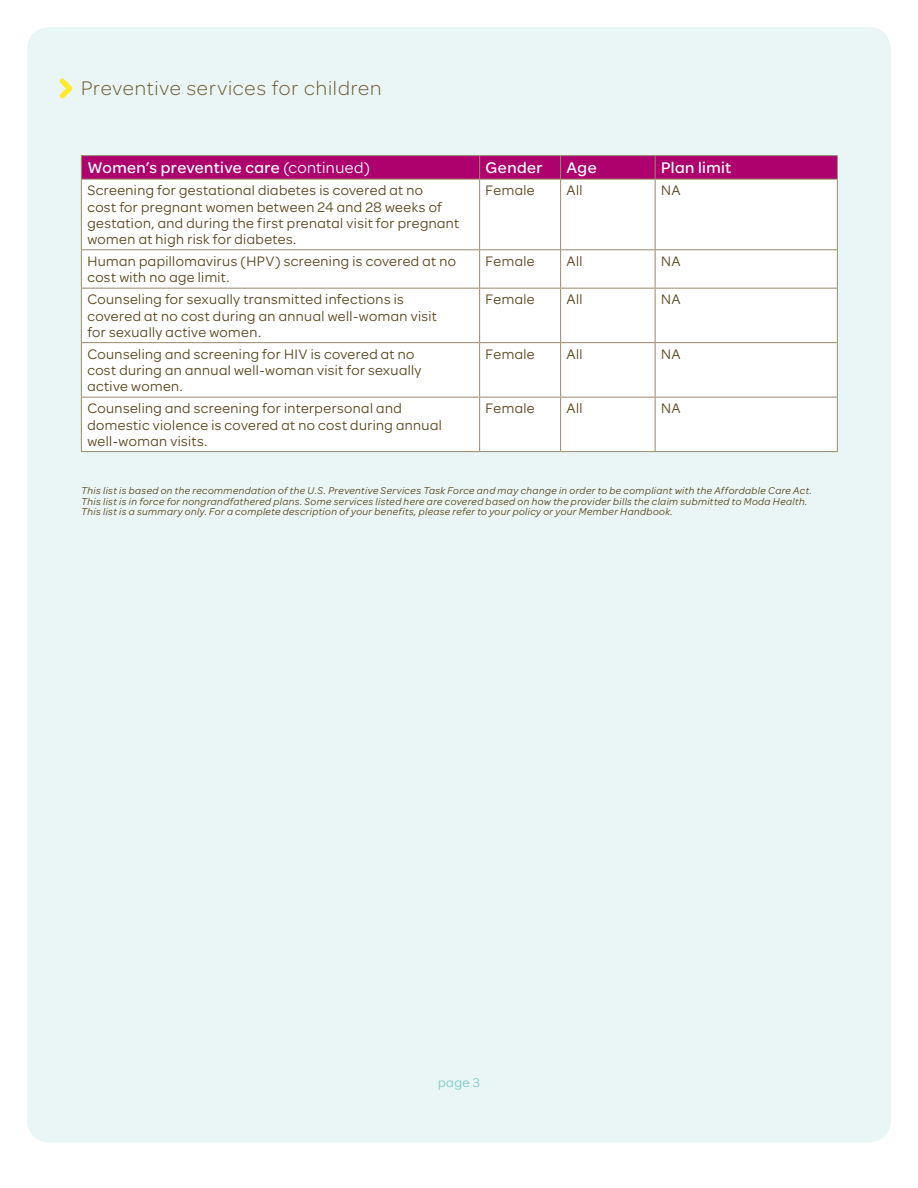
<style>
.page{position:relative;width:918px;height:1188px;background:#fff}
.page>*{position:absolute;margin:0;border:0;box-sizing:border-box;transform-origin:0 0}
.t1{font:300 21px "Omnes Moda";letter-spacing:.045em;color:#6f5b34}
.t2{font:500 16.5px "Omnes Moda";letter-spacing:.025em;color:#fff}
.t3{font:14.7px/16.2px "Omnes Moda";letter-spacing:.03em;color:#564218}
.t4{font:13.5px "Omnes Moda";color:#7acbc4}
.t5{font:italic 10.5px/10.5px "Omnes Moda";letter-spacing:.04em;color:#564218}
.s1{font-weight:400}
</style>
<div class="page">
<div style="left:27px;top:27px;width:864px;height:1116px;background:#eaf6f5;border-radius:23px"></div>
<svg style="left:60px;top:79px;width:12px;height:19px"></svg>
<div style="left:82px;top:180px;width:755px;height:271px;background:#fff"></div>
<hr style="left:655px;top:180px;width:1px;height:69px;background:#9a8a6c">
<hr style="left:837px;top:180px;width:1px;height:69px;background:#9a8a6c">
<hr style="left:655px;top:250px;width:1px;height:38px;background:#9a8a6c">
<hr style="left:837px;top:250px;width:1px;height:38px;background:#9a8a6c">
<hr style="left:655px;top:289px;width:1px;height:53px;background:#9a8a6c">
<hr style="left:837px;top:289px;width:1px;height:53px;background:#9a8a6c">
<hr style="left:655px;top:343px;width:1px;height:54px;background:#9a8a6c">
<hr style="left:837px;top:343px;width:1px;height:54px;background:#9a8a6c">
<hr style="left:655px;top:397px;width:1px;height:54px;background:#9a8a6c">
<hr style="left:837px;top:397px;width:1px;height:54px;background:#9a8a6c">
<hr style="left:81px;top:180px;width:1px;height:69px;background:#9a8a6c">
<hr style="left:479px;top:180px;width:1px;height:69px;background:#9a8a6c">
<hr style="left:81px;top:249px;width:399px;height:1px;background:#9a8a6c">
<hr style="left:81px;top:250px;width:1px;height:38px;background:#9a8a6c">
<hr style="left:480px;top:249px;width:81px;height:1px;background:#9a8a6c">
<hr style="left:479px;top:250px;width:1px;height:38px;background:#9a8a6c">
<hr style="left:81px;top:288px;width:399px;height:1px;background:#9a8a6c">
<hr style="left:81px;top:289px;width:1px;height:53px;background:#9a8a6c">
<hr style="left:480px;top:288px;width:81px;height:1px;background:#9a8a6c">
<hr style="left:479px;top:289px;width:1px;height:53px;background:#9a8a6c">
<hr style="left:81px;top:342px;width:399px;height:1px;background:#9a8a6c">
<hr style="left:81px;top:343px;width:1px;height:54px;background:#9a8a6c">
<hr style="left:480px;top:342px;width:81px;height:1px;background:#9a8a6c">
<hr style="left:479px;top:343px;width:1px;height:54px;background:#9a8a6c">
<hr style="left:81px;top:397px;width:399px;height:1px;background:#9a8a6c">
<hr style="left:81px;top:397px;width:1px;height:54px;background:#9a8a6c">
<hr style="left:480px;top:397px;width:81px;height:1px;background:#9a8a6c">
<hr style="left:479px;top:397px;width:1px;height:54px;background:#9a8a6c">
<hr style="left:561px;top:179px;width:94px;height:1px;background:#9a8a6c">
<hr style="left:560px;top:180px;width:1px;height:69px;background:#9a8a6c">
<hr style="left:561px;top:249px;width:94px;height:1px;background:#9a8a6c">
<hr style="left:560px;top:250px;width:1px;height:38px;background:#9a8a6c">
<hr style="left:561px;top:288px;width:94px;height:1px;background:#9a8a6c">
<hr style="left:560px;top:289px;width:1px;height:53px;background:#9a8a6c">
<hr style="left:561px;top:342px;width:94px;height:1px;background:#9a8a6c">
<hr style="left:560px;top:343px;width:1px;height:54px;background:#9a8a6c">
<hr style="left:561px;top:397px;width:94px;height:1px;background:#9a8a6c">
<hr style="left:560px;top:397px;width:1px;height:54px;background:#9a8a6c">
<hr style="left:81px;top:451px;width:399px;height:1px;background:#9a8a6c">
<hr style="left:480px;top:451px;width:81px;height:1px;background:#9a8a6c">
<hr style="left:561px;top:451px;width:94px;height:1px;background:#9a8a6c">
<hr style="left:480px;top:155px;width:81px;height:1px;background:#9a8a6c">
<hr style="left:480px;top:179px;width:81px;height:1px;background:#9a8a6c">
<hr style="left:561px;top:155px;width:94px;height:1px;background:#9a8a6c">
<hr style="left:655px;top:155px;width:183px;height:1px;background:#9a8a6c">
<hr style="left:655px;top:179px;width:183px;height:1px;background:#9a8a6c">
<hr style="left:655px;top:249px;width:183px;height:1px;background:#9a8a6c">
<hr style="left:655px;top:288px;width:183px;height:1px;background:#9a8a6c">
<hr style="left:655px;top:342px;width:183px;height:1px;background:#9a8a6c">
<hr style="left:655px;top:397px;width:183px;height:1px;background:#9a8a6c">
<hr style="left:655px;top:451px;width:183px;height:1px;background:#9a8a6c">
<hr style="left:81px;top:155px;width:399px;height:1px;background:#9a8a6c">
<svg style="left:81px;top:156px;width:757px;height:23px;background:#ae046d"></svg>
<hr style="left:81px;top:179px;width:399px;height:1px;background:#9a8a6c">
<h1 class="t1" style="left:81px;top:74px;width:302px">Preventive services for children</h1>
<p class="t2" style="left:87px;top:156px;width:284px">Women’s preventive care <span class="s1">(continued)</span></p>
<p class="t2" style="left:486px;top:156px;width:59px">Gender</p>
<p class="t2" style="left:567px;top:156px;width:32px">Age</p>
<p class="t2" style="left:661px;top:156px;width:72px">Plan limit</p>
<p class="t3" style="left:87px;top:182px;width:373px">Screening for gestational diabetes is covered at no<br>cost for pregnant women between 24 and 28 weeks of gestation, and during the first prenatal visit for pregnant women at high risk for diabetes.</p>
<p class="t3" style="left:486px;top:182px;width:51px">Female</p>
<p class="t3" style="left:567px;top:182px;width:18px">All</p>
<p class="t3" style="left:661px;top:182px;width:21px">NA</p>
<p class="t3" style="left:87px;top:252px;width:370px">Human papillomavirus (HPV) screening is covered at no cost with no age limit.</p>
<p class="t3" style="left:486px;top:252px;width:51px">Female</p>
<p class="t3" style="left:567px;top:252px;width:18px">All</p>
<p class="t3" style="left:661px;top:252px;width:21px">NA</p>
<p class="t3" style="left:87px;top:291px;width:351px">Counseling for sexually transmitted infections is covered at no cost during an annual well-woman visit for sexually active women.</p>
<p class="t3" style="left:486px;top:291px;width:51px">Female</p>
<p class="t3" style="left:567px;top:291px;width:18px">All</p>
<p class="t3" style="left:661px;top:291px;width:21px">NA</p>
<p class="t3" style="left:87px;top:345px;width:336px">Counseling and screening for HIV is covered at no cost during an annual well-woman visit for sexually active women.</p>
<p class="t3" style="left:486px;top:345px;width:51px">Female</p>
<p class="t3" style="left:567px;top:345px;width:18px">All</p>
<p class="t3" style="left:661px;top:345px;width:21px">NA</p>
<p class="t3" style="left:87px;top:400px;width:356px">Counseling and screening for interpersonal and domestic violence is covered at no cost during annual well-woman visits.</p>
<p class="t3" style="left:486px;top:400px;width:51px">Female</p>
<p class="t3" style="left:567px;top:400px;width:18px">All</p>
<p class="t3" style="left:661px;top:400px;width:21px">NA</p>
<p class="t5" style="left:81px;top:485px;width:733px">This list is based on the recommendation of the U.S. Preventive Services Task Force and may change in order to be compliant with the Affordable Care Act.<br>This list is in force for nongrandfathered plans. Some services listed here are covered based on how the provider bills the claim submitted to Moda Health.<br>This list is a summary only. For a complete description of your benefits, please refer to your policy or your Member Handbook.</p>
<p class="t4" style="left:438px;top:1073px;width:43px">page 3</p>
</div>
